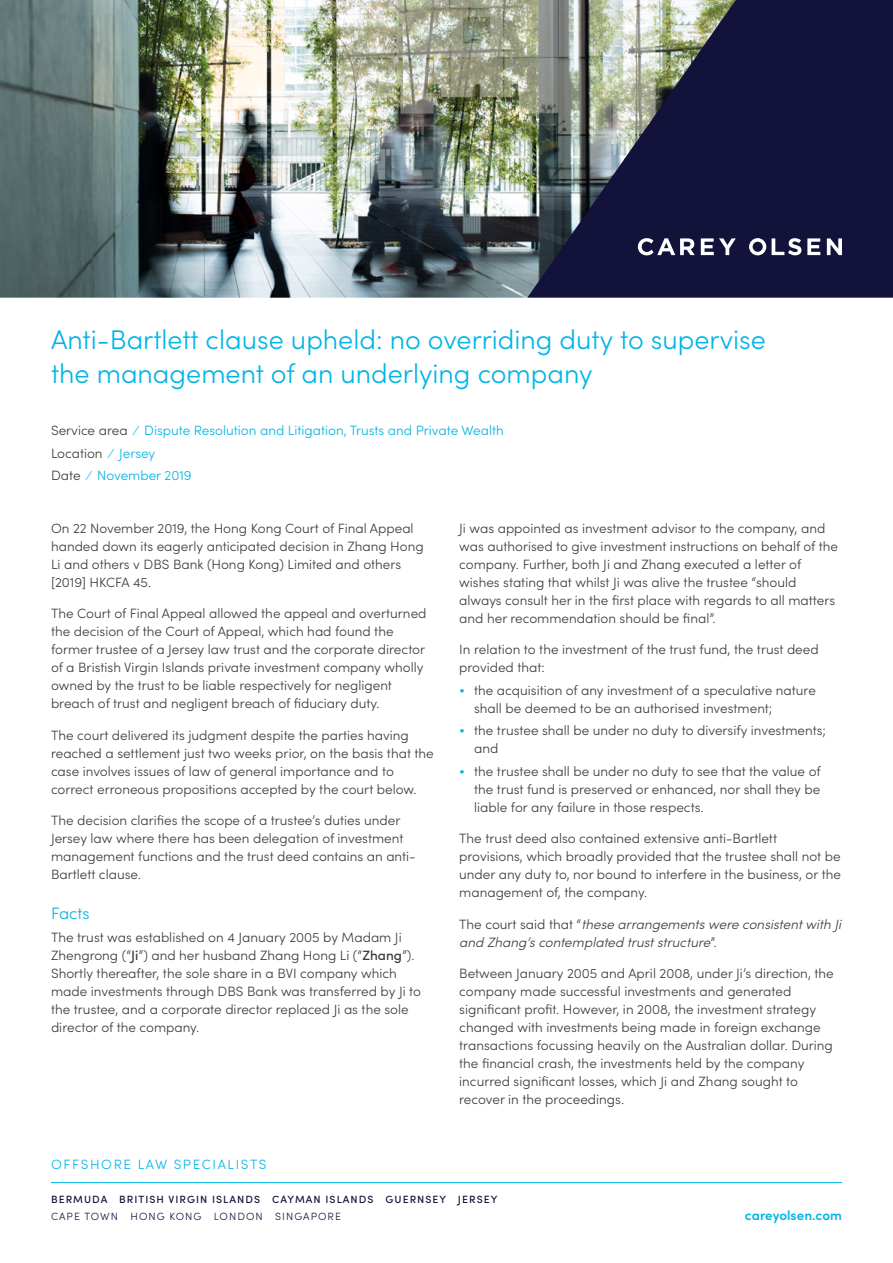
<style>
.page{position:relative;width:893px;height:1263px;background:#fff}
.page>*{position:absolute;margin:0;border:0;box-sizing:border-box;transform-origin:0 0}
.t1{font:300 27px/34.2px "Sofia Pro";color:#00b4e5}
.t2{font:300 16.5px "Sofia Pro";color:#00b4e5}
.t3{font:300 13.5px/18px "Sofia Pro";color:#3c3c3b}
.t4{font:300 13.5px/22.5px "Sofia Pro";color:#00b4e5}
.t5{font:italic 300 13.5px/18px "Sofia Pro";color:#3c3c3b}
.t6{font:300 13.5px "Sofia Pro";letter-spacing:.12em;color:#00b4e5}
.t7{font:600 13.5px "Sofia Pro";color:#00b4e5}
.t8{font:500 10.5px "Sofia Pro";letter-spacing:.1em;color:#13123a}
.t9{font:300 10.5px "Sofia Pro";letter-spacing:.1em;color:#13123a}
.s1{color:#3c3c3b}
.s2{font-weight:500}
.s3{color:#00b4e5}
.s4{font-style:normal}
</style>
<div class="page">
<hr style="left:51px;top:1182px;width:791px;height:1px;background:#00b4e5">
<img style="left:0;top:0;width:527px;height:298px">
<svg style="left:527px;top:0;width:366px;height:298px;background:#383a52"></svg>
<svg style="left:701px;top:238px;width:35px;height:17px"></svg>
<svg style="left:772px;top:238px;width:29px;height:17px"></svg>
<svg style="left:807px;top:238px;width:13px;height:17px"></svg>
<svg style="left:827px;top:238px;width:15px;height:17px"></svg>
<svg style="left:749px;top:238px;width:17px;height:17px"></svg>
<svg style="left:638px;top:238px;width:57px;height:17px"></svg>
<h1 class="t1" style="left:51px;top:320px;width:716px">Anti-Bartlett clause upheld: no overriding duty to supervise the management of an underlying company</h1>
<p class="t4" style="left:51px;top:418px;width:454px"><span class="s1">Service area</span> ⁄ Dispute Resolution and Litigation, Trusts and Private Wealth<br><span class="s1">Location</span> ⁄ Jersey<br><span class="s1">Date</span> ⁄ November 2019</p>
<p class="t3" style="left:51px;top:518px;width:374px">On 22 November 2019, the Hong Kong Court of Final Appeal handed down its eagerly anticipated decision in Zhang Hong Li and others v DBS Bank (Hong Kong) Limited and others [2019] HKCFA 45.</p>
<p class="t3" style="left:51px;top:604px;width:377px">The Court of Final Appeal allowed the appeal and overturned the decision of the Court of Appeal, which had found the former trustee of a Jersey law trust and the corporate director of a Bristish Virgin Islands private investment company wholly owned by the trust to be liable respectively for negligent breach of trust and negligent breach of fiduciary duty.</p>
<p class="t3" style="left:51px;top:725px;width:384px">The court delivered its judgment despite the parties having reached a settlement just two weeks prior, on the basis that the case involves issues of law of general importance and to correct erroneous propositions accepted by the court below.</p>
<p class="t3" style="left:51px;top:811px;width:366px">The decision clarifies the scope of a trustee’s duties under Jersey law where there has been delegation of investment management functions and the trust deed contains an anti-Bartlett clause.</p>
<p class="t2" style="left:51px;top:901px;width:40px">Facts</p>
<p class="t3" style="left:51px;top:927px;width:372px">The trust was established on 4 January 2005 by Madam Ji Zhengrong (“<span class="s2">Ji</span>”) and her husband Zhang Hong Li (“<span class="s2">Zhang</span>”).<br>Shortly thereafter, the sole share in a BVI company which made investments through DBS Bank was transferred by Ji to the trustee, and a corporate director replaced Ji as the sole director of the company.</p>
<p class="t3" style="left:459px;top:518px;width:380px">Ji was appointed as investment advisor to the company, and was authorised to give investment instructions on behalf of the company. Further, both Ji and Zhang executed a letter of wishes stating that whilst Ji was alive the trustee “should always consult her in the first place with regards to all matters and her recommendation should be final”.</p>
<p class="t3" style="left:459px;top:640px;width:361px">In relation to the investment of the trust fund, the trust deed provided that:</p>
<p class="t3" style="left:474px;top:680px;width:343px;text-indent:-15px"><span class="s3">•</span> the acquisition of any investment of a speculative nature shall be deemed to be an authorised investment;</p>
<p class="t3" style="left:474px;top:721px;width:353px;text-indent:-15px"><span class="s3">•</span> the trustee shall be under no duty to diversify investments; and</p>
<p class="t3" style="left:474px;top:761px;width:348px;text-align:justify;text-indent:-15px"><span class="s3">•</span> the trustee shall be under no duty to see that the value of the trust fund is preserved or enhanced, nor shall they be liable for any failure in those respects.</p>
<p class="t3" style="left:459px;top:829px;width:383px">The trust deed also contained extensive anti-Bartlett provisions, which broadly provided that the trustee shall not be under any duty to, nor bound to interfere in the business, or the management of, the company.</p>
<p class="t5" style="left:459px;top:914px;width:383px"><span class="s4">The court said that “</span>these arrangements were consistent with Ji and Zhang’s contemplated trust structure<span class="s4">”.</span></p>
<p class="t3" style="left:459px;top:964px;width:376px">Between January 2005 and April 2008, under Ji’s direction, the company made successful investments and generated significant profit. However, in 2008, the investment strategy changed with investments being made in foreign exchange transactions focussing heavily on the Australian dollar. During the financial crash, the investments held by the company incurred significant losses, which Ji and Zhang sought to recover in the proceedings.</p>
<p class="t6" style="left:51px;top:1155px;width:217px">OFFSHORE LAW SPECIALISTS</p>
<p class="t8" style="left:51px;top:1191px;width:448px">BERMUDA BRITISH VIRGIN ISLANDS CAYMAN ISLANDS GUERNSEY JERSEY</p>
<p class="t9" style="left:51px;top:1209px;width:291px">CAPE TOWN HONG KONG LONDON SINGAPORE</p>
<p class="t7" style="left:745px;top:1205px;width:98px">careyolsen.com</p>
</div>
